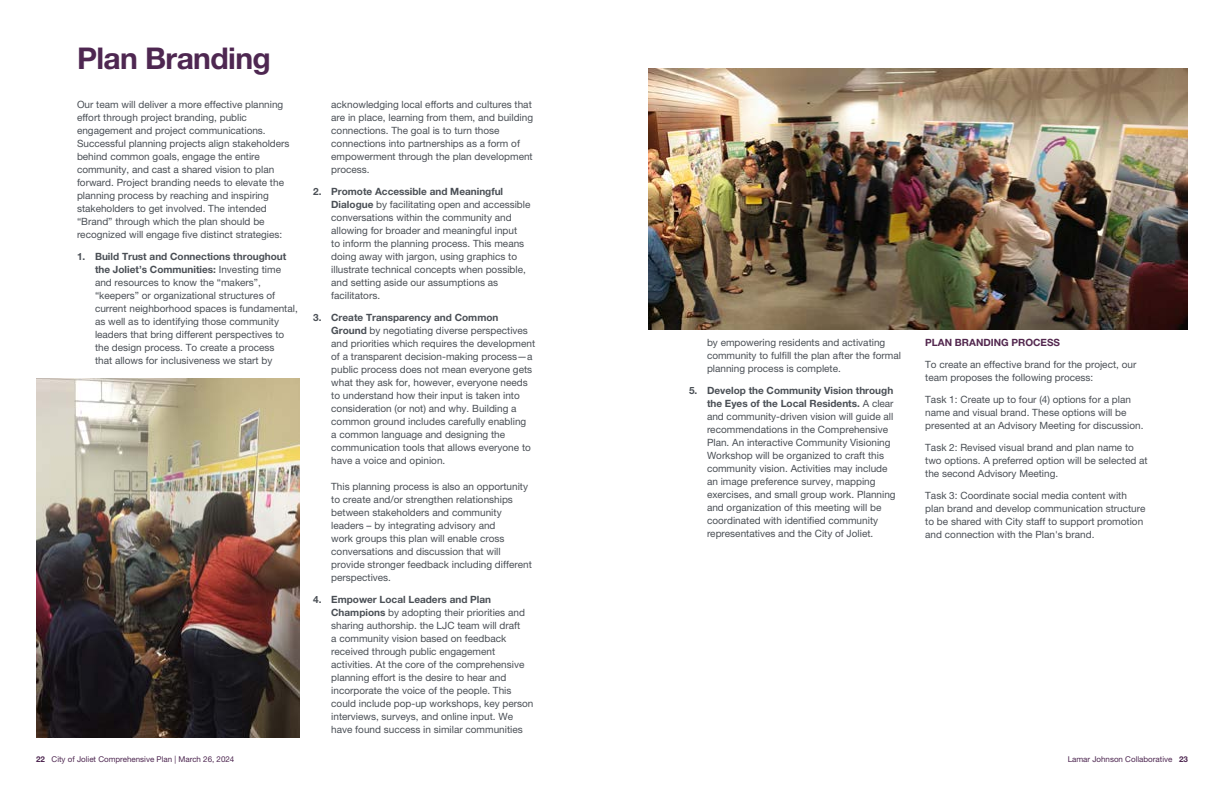
<style>
.page{position:relative;width:1224px;height:792px;background:#fff}
.page>*{position:absolute;margin:0;border:0;box-sizing:border-box;transform-origin:0 0}
.t1{font:700 30px "Helvetica Neue LT Pro";letter-spacing:-.02em;color:#4e2751}
.t2{font:10px/13px "Helvetica Neue LT Pro";color:#4a4f55}
.t3{font:700 10px "Helvetica Neue LT Pro";color:#53284f}
.t4{font:8px "Helvetica Neue LT Pro";color:#4e2751}
.s1{font-weight:700}
</style>
<div class="page">
<img style="left:36px;top:378px;width:264px;height:360px">
<img style="left:648px;top:69px;width:540px;height:261px">
<h1 class="t1" style="left:77px;top:39px;width:195px">Plan Branding</h1>
<p class="t2" style="left:77px;top:98px;width:214px">Our team will deliver a more effective planning effort through project branding, public engagement and project communications.<br>Successful planning projects align stakeholders behind common goals, engage the entire community, and cast a shared vision to plan forward. Project branding needs to elevate the planning process by reaching and inspiring stakeholders to get involved. The intended “Brand” through which the plan should be recognized will engage five distinct strategies:</p>
<p class="t2" style="left:95px;top:250px;width:204px;text-indent:-18px"><span class="s1">1. Build Trust and Connections throughout the Joliet’s Communities:</span> Investing time and resources to know the “makers”, “keepers” or organizational structures of current neighborhood spaces is fundamental, as well as to identifying those community leaders that bring different perspectives to the design process. To create a process<br>that allows for inclusiveness we start by</p>
<p class="t2" style="left:331px;top:98px;width:203px">acknowledging local efforts and cultures that are in place, learning from them, and building connections. The goal is to turn those connections into partnerships as a form of empowerment through the plan development process.</p>
<p class="t2" style="left:331px;top:185px;width:201px;text-indent:-18px"><span class="s1">2. Promote Accessible and Meaningful Dialogue</span> by facilitating open and accessible conversations within the community and allowing for broader and meaningful input<br>to inform the planning process. This means doing away with jargon, using graphics to illustrate technical concepts when possible, and setting aside our assumptions as facilitators.</p>
<p class="t2" style="left:331px;top:311px;width:205px;text-indent:-18px"><span class="s1">3. Create Transparency and Common Ground</span> by negotiating diverse perspectives and priorities which requires the development of a transparent decision-making process—a public process does not mean everyone gets what they ask for, however, everyone needs to understand how their input is taken into consideration (or not) and why. Building a common ground includes carefully enabling<br>a common language and designing the communication tools that allows everyone to have a voice and opinion.</p>
<p class="t2" style="left:331px;top:480px;width:202px">This planning process is also an opportunity to create and/or strengthen relationships between stakeholders and community leaders – by integrating advisory and<br>work groups this plan will enable cross conversations and discussion that will provide stronger feedback including different perspectives.</p>
<p class="t2" style="left:331px;top:593px;width:204px;text-indent:-18px"><span class="s1">4. Empower Local Leaders and Plan Champions</span> by adopting their priorities and sharing authorship. the LJC team will draft<br>a community vision based on feedback received through public engagement activities. At the core of the comprehensive planning effort is the desire to hear and incorporate the voice of the people. This could include pop-up workshops, key person interviews, surveys, and online input. We have found success in similar communities</p>
<p class="t2" style="left:707px;top:336px;width:195px">by empowering residents and activating community to fulfill the plan after the formal planning process is complete.</p>
<p class="t2" style="left:707px;top:384px;width:190px;text-indent:-18px"><span class="s1">5. Develop the Community Vision through the Eyes of the Local Residents.</span> A clear and community-driven vision will guide all recommendations in the Comprehensive Plan. An interactive Community Visioning Workshop will be organized to craft this community vision. Activities may include an image preference survey, mapping exercises, and small group work. Planning and organization of this meeting will be coordinated with identified community representatives and the City of Joliet.</p>
<p class="t3" style="left:925px;top:336px;width:136px">PLAN BRANDING PROCESS</p>
<p class="t2" style="left:925px;top:358px;width:213px">To create an effective brand for the project, our team proposes the following process:</p>
<p class="t2" style="left:925px;top:393px;width:220px">Task 1: Create up to four (4) options for a plan name and visual brand. These options will be presented at an Advisory Meeting for discussion.</p>
<p class="t2" style="left:925px;top:441px;width:224px">Task 2: Revised visual brand and plan name to two options. A preferred option will be selected at the second Advisory Meeting.</p>
<p class="t2" style="left:925px;top:489px;width:222px">Task 3: Coordinate social media content with plan brand and develop communication structure to be shared with City staff to support promotion and connection with the Plan's brand.</p>
<p class="t4" style="left:36px;top:754px;width:200px"><span class="s1">22</span> City of Joliet Comprehensive Plan | March 26, 2024</p>
<p class="t4" style="left:1068px;top:754px;width:122px">Lamar Johnson Collaborative <span class="s1">23</span></p>
</div>
